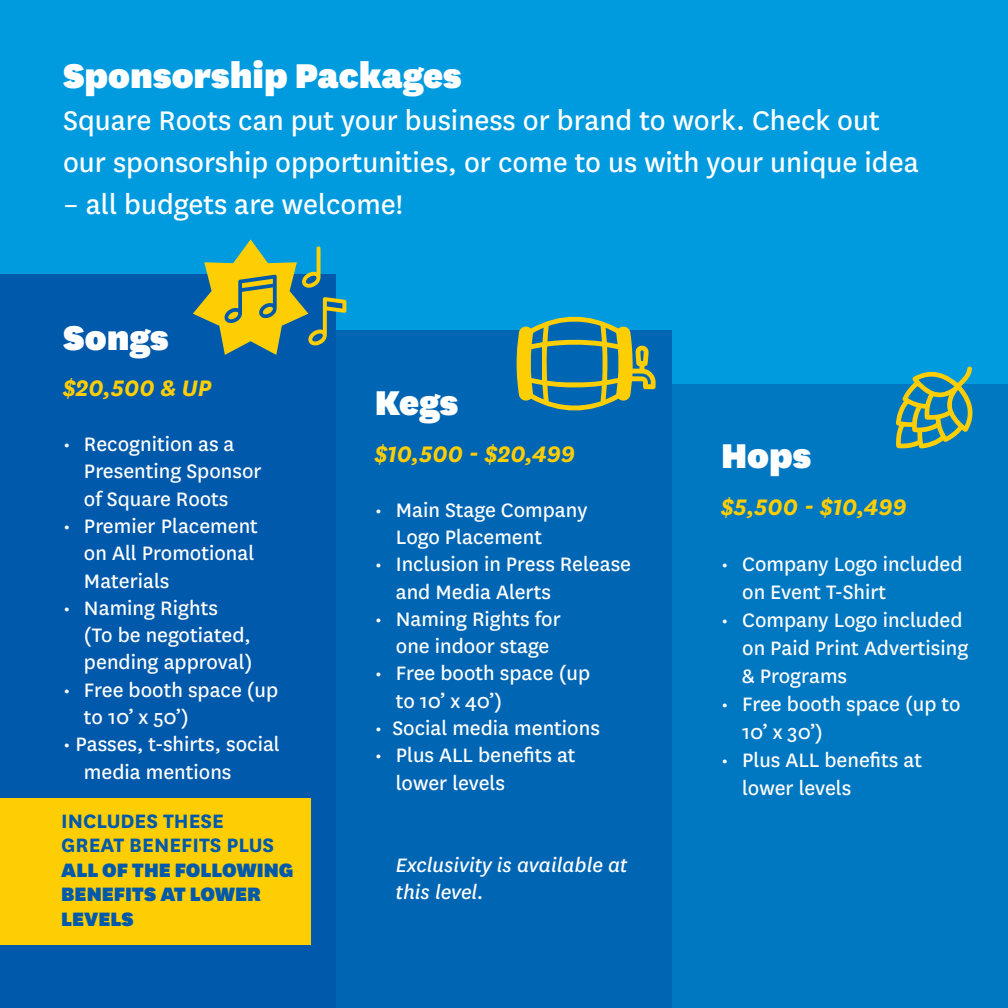
<style>
.page{position:relative;width:1008px;height:1008px;background:#009bdf}
.page>*{position:absolute;margin:0;border:0;box-sizing:border-box;transform-origin:0 0}
.t1{font:900 40.25px "National";color:#fff}
.t2{font:31.5px/42px "National";color:#fff}
.t3{font:italic 700 26.25px "National";color:#fece05}
.t4{font:22.75px/27.3px "National";color:#fff}
.t5{font:900 22.75px/24.5px "National";color:#0059aa}
.t6{font:italic 22.75px/27.3px "National";color:#fff}
.t7{font:700 22.75px/24.5px "National";color:#0059aa}
</style>
<div class="page">
<div style="left:657px;top:385px;width:351px;height:623px;background:#0077c1"></div>
<div style="left:321px;top:330px;width:351px;height:678px;background:#0066b3"></div>
<div style="left:0;top:274px;width:336px;height:734px;background:#0059aa"></div>
<svg style="left:517px;top:316px;width:139px;height:95px"></svg>
<svg style="left:896px;top:366px;width:77px;height:83px"></svg>
<svg style="left:193px;top:239px;width:153px;height:116px"></svg>
<div style="left:0;top:798px;width:311px;height:147px;background:#fece05"></div>
<h1 class="t1" style="left:63px;top:47px;width:400px">Sponsorship Packages</h1>
<h2 class="t2" style="left:63px;top:98px;width:857px">Square Roots can put your business or brand to work. Check out our sponsorship opportunities, or come to us with your unique idea</h2>
<h2 class="t2" style="left:63px;top:182px;width:342px">– all budgets are welcome!</h2>
<h1 class="t1" style="left:63px;top:310px;width:108px">Songs</h1>
<p class="t3" style="left:63px;top:370px;width:150px">$20,500 &amp; UP</p>
<p class="t4" style="left:84px;top:429px;width:179px;text-indent:-21px">• Recognition as a<br>Presenting Sponsor of Square Roots</p>
<p class="t4" style="left:84px;top:511px;width:175px;text-indent:-21px">• Premier Placement on All Promotional<br>Materials</p>
<p class="t4" style="left:84px;top:593px;width:170px;text-indent:-21px">• Naming Rights<br>(To be negotiated, pending approval)</p>
<p class="t4" style="left:84px;top:675px;width:196px;text-indent:-21px">• Free booth space (up to 10’ x 50’)</p>
<p class="t4" style="left:84px;top:730px;width:197px;text-indent:-21px">• Passes, t-shirts, social media mentions</p>
<p class="t7" style="left:61px;top:807px;width:214px">INCLUDES THESE<br>GREAT BENEFITS PLUS</p>
<p class="t5" style="left:61px;top:856px;width:234px">ALL OF THE FOLLOWING<br>BENEFITS AT LOWER<br>LEVELS</p>
<h1 class="t1" style="left:375px;top:374px;width:85px">Kegs</h1>
<p class="t3" style="left:375px;top:436px;width:202px">$10,500 - $20,499</p>
<p class="t4" style="left:396px;top:495px;width:193px;text-indent:-21px">• Main Stage Company<br>Logo Placement</p>
<p class="t4" style="left:396px;top:549px;width:237px;text-indent:-21px">• Inclusion in Press Release and Media Alerts</p>
<p class="t4" style="left:375px;top:604px;width:187px;text-align:center">• Naming Rights for one indoor stage</p>
<p class="t4" style="left:396px;top:659px;width:196px;text-indent:-21px">• Free booth space (up to 10’ x 40’)</p>
<p class="t4" style="left:375px;top:713px;width:227px">• Social media mentions</p>
<p class="t4" style="left:396px;top:741px;width:181px;text-indent:-21px">• Plus ALL benefits at lower levels</p>
<p class="t6" style="left:396px;top:850px;width:233px">Exclusivity is available at this level.</p>
<h1 class="t1" style="left:721px;top:428px;width:92px">Hops</h1>
<p class="t3" style="left:721px;top:489px;width:187px">$5,500 - $10,499</p>
<p class="t4" style="left:742px;top:548px;width:222px;line-height:28px;text-indent:-21px">• Company Logo included on Event T-Shirt</p>
<p class="t4" style="left:742px;top:604px;width:228px;line-height:28px;text-indent:-21px">• Company Logo included on Paid Print Advertising &amp; Programs</p>
<p class="t4" style="left:742px;top:689px;width:220px;line-height:28px;text-indent:-21px">• Free booth space (up to<br>10’ x 30’)</p>
<p class="t4" style="left:742px;top:745px;width:181px;line-height:28px;text-indent:-21px">• Plus ALL benefits at lower levels</p>
</div>
